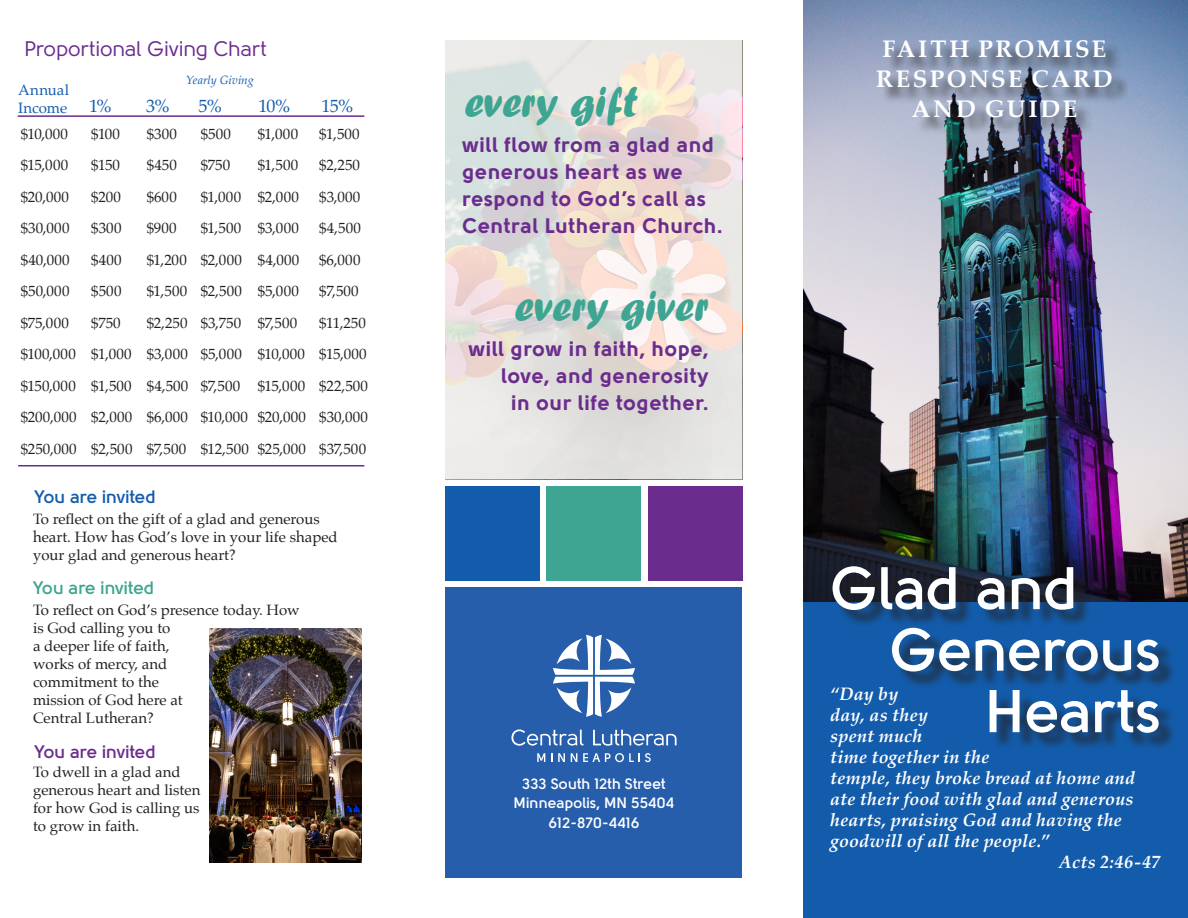
<style>
.page{position:relative;width:1188px;height:918px;background:#fff}
.page>*{position:absolute;margin:0;border:0;box-sizing:border-box;transform-origin:0 0}
.t1{font:700 60px/61.5px "Solomon";letter-spacing:-.015em;color:#fff;text-align:right}
.t2{font:45px "Forte";color:#3da591}
.t3{font:700 24px/30px "Palatino Linotype";letter-spacing:.11em;color:#fff;text-align:center}
.t4{font:900 21px/27px "Solomon";letter-spacing:.025em;color:#6b2d8d}
.t5{font:21px "Solomon";letter-spacing:-.005em;color:#6b2d8d}
.t6{font:italic 700 18px/21px "Palatino Linotype";letter-spacing:.01em;color:#fff}
.t7{font:700 18px "Solomon";letter-spacing:-.005em;color:#6b2d8d}
.t8{font:700 18px "Solomon";letter-spacing:-.005em;color:#3da591}
.t9{font:700 18px "Solomon";letter-spacing:-.005em;color:#135cab}
.t10{font:18px "Palatino Linotype";color:#135cab}
.t11{font:15px "Palatino Linotype";letter-spacing:.015em;color:#231f20}
.t12{font:15px/18px "Palatino";color:#231f20}
.t13{font:700 15px "Solomon";color:#fff}
.t14{font:15px/18px "Palatino Linotype";color:#135cab}
.t15{font:italic 12px "Palatino Linotype";color:#135cab}
</style>
<div class="page">
<img style="left:804px;top:0;width:384px;height:602px">
<div style="left:804px;top:602px;width:384px;height:316px;background:#135cab"></div>
<svg style="left:446px;top:40px;width:296px;height:439px"></svg>
<div style="left:648px;top:486px;width:94px;height:94px;background:#6b2d8d"></div>
<div style="left:446px;top:486px;width:94px;height:94px;background:#135cab"></div>
<div style="left:446px;top:587px;width:296px;height:291px;background:#275eac"></div>
<svg style="left:511px;top:729px;width:72px;height:17px"></svg>
<svg style="left:593px;top:730px;width:84px;height:16px"></svg>
<svg style="left:553px;top:635px;width:82px;height:82px"></svg>
<svg style="left:537px;top:753px;width:8px;height:9px"></svg>
<svg style="left:551px;top:753px;width:14px;height:9px"></svg>
<svg style="left:571px;top:753px;width:6px;height:9px"></svg>
<svg style="left:583px;top:753px;width:68px;height:9px"></svg>
<div style="left:547px;top:486px;width:94px;height:94px;background:#3da591"></div>
<hr style="left:18px;top:115px;width:346px;height:2px;background:#6b2d8d">
<hr style="left:18px;top:465px;width:346px;height:1px;background:#6b2d8d">
<div style="left:835px;top:569px;width:342px;height:182px;background:#231f20;opacity:.75"></div>
<div style="left:880px;top:42px;width:250px;height:94px;background:#231f20;opacity:.75"></div>
<img style="left:210px;top:628px;width:151px;height:234px">
<p class="t5" style="left:24px;top:38px;width:244px">Proportional Giving Chart</p>
<p class="t14" style="left:18px;top:80px;width:52px">Annual<br>Income</p>
<p class="t15" style="left:186px;top:71px;width:69px">Yearly Giving</p>
<p class="t10" style="left:89px;top:93px;width:24px">1%</p>
<p class="t10" style="left:146px;top:93px;width:25px">3%</p>
<p class="t10" style="left:199px;top:93px;width:25px">5%</p>
<p class="t10" style="left:259px;top:93px;width:33px">10%</p>
<p class="t10" style="left:322px;top:93px;width:33px">15%</p>
<p class="t11" style="left:21px;top:123px;width:49px">$10,000</p>
<p class="t11" style="left:91px;top:123px;width:30px">$100</p>
<p class="t11" style="left:147px;top:123px;width:32px">$300</p>
<p class="t11" style="left:201px;top:123px;width:32px">$500</p>
<p class="t11" style="left:258px;top:123px;width:42px">$1,000</p>
<p class="t11" style="left:319px;top:123px;width:42px">$1,500</p>
<p class="t11" style="left:21px;top:154px;width:49px">$15,000</p>
<p class="t11" style="left:91px;top:154px;width:30px">$150</p>
<p class="t11" style="left:147px;top:154px;width:32px">$450</p>
<p class="t11" style="left:201px;top:154px;width:31px">$750</p>
<p class="t11" style="left:258px;top:154px;width:42px">$1,500</p>
<p class="t11" style="left:319px;top:154px;width:42px">$2,250</p>
<p class="t11" style="left:21px;top:186px;width:50px">$20,000</p>
<p class="t11" style="left:91px;top:186px;width:31px">$200</p>
<p class="t11" style="left:147px;top:186px;width:32px">$600</p>
<p class="t11" style="left:201px;top:186px;width:100px">$1,000 $2,000</p>
<p class="t11" style="left:319px;top:186px;width:43px">$3,000</p>
<p class="t11" style="left:21px;top:217px;width:50px">$30,000</p>
<p class="t11" style="left:91px;top:217px;width:32px">$300</p>
<p class="t11" style="left:147px;top:217px;width:31px">$900</p>
<p class="t11" style="left:201px;top:217px;width:100px">$1,500 $3,000</p>
<p class="t11" style="left:319px;top:217px;width:43px">$4,500</p>
<p class="t11" style="left:21px;top:249px;width:50px">$40,000</p>
<p class="t11" style="left:91px;top:249px;width:32px">$400</p>
<p class="t11" style="left:147px;top:249px;width:154px">$1,200 $2,000 $4,000</p>
<p class="t11" style="left:319px;top:249px;width:43px">$6,000</p>
<p class="t11" style="left:21px;top:280px;width:50px">$50,000</p>
<p class="t11" style="left:91px;top:280px;width:32px">$500</p>
<p class="t11" style="left:147px;top:280px;width:154px">$1,500 $2,500 $5,000</p>
<p class="t11" style="left:319px;top:280px;width:41px">$7,500</p>
<p class="t11" style="left:21px;top:312px;width:50px">$75,000</p>
<p class="t11" style="left:91px;top:312px;width:31px">$750</p>
<p class="t11" style="left:147px;top:312px;width:152px">$2,250 $3,750 $7,500</p>
<p class="t11" style="left:319px;top:312px;width:48px">$11,250</p>
<p class="t11" style="left:21px;top:343px;width:348px">$100,000 $1,000 $3,000 $5,000 $10,000 $15,000</p>
<p class="t11" style="left:21px;top:375px;width:349px">$150,000 $1,500 $4,500 $7,500 $15,000 $22,500</p>
<p class="t11" style="left:21px;top:406px;width:349px">$200,000 $2,000 $6,000 $10,000 $20,000 $30,000</p>
<p class="t11" style="left:21px;top:438px;width:347px">$250,000 $2,500 $7,500 $12,500 $25,000 $37,500</p>
<p class="t9" style="left:34px;top:487px;width:123px">You are invited</p>
<p class="t12" style="left:33px;top:510px;width:306px">To reflect on the gift of a glad and generous heart. How has God’s love in your life shaped your glad and generous heart?</p>
<p class="t12" style="left:33px;top:600px;width:268px">To reflect on God’s presence today. How is God calling you to<br>a deeper life of faith,<br>works of mercy, and<br>commitment to the<br>mission of God here at<br>Central Lutheran?</p>
<p class="t8" style="left:33px;top:577px;width:123px">You are invited</p>
<p class="t7" style="left:34px;top:741px;width:123px">You are invited</p>
<p class="t12" style="left:33px;top:763px;width:169px">To dwell in a glad and generous heart and listen for how God is calling us to grow in faith.</p>
<p class="t2" style="left:464px;top:76px;width:175px">every gift</p>
<p class="t4" style="left:462px;top:131px;width:262px">will flow from a glad and generous heart as we respond to God’s call as<br>Central Lutheran Church.</p>
<p class="t2" style="left:515px;top:280px;width:196px">every giver</p>
<p class="t4" style="left:469px;top:335px;width:241px;text-align:right">will grow in faith, hope, love, and generosity<br>in our life together.</p>
<p class="t13" style="left:522px;top:775px;width:145px">333 South 12th Street</p>
<p class="t13" style="left:514px;top:794px;width:162px">Minneapolis, MN 55404</p>
<p class="t13" style="left:548px;top:814px;width:93px">612-870-4416</p>
<p class="t3" style="left:882px;top:33px;width:226px">FAITH PROMISE</p>
<p class="t3" style="left:876px;top:63px;width:238px">RESPONSE CARD<br>AND GUIDE</p>
<p class="t1" style="left:830px;top:557px;width:250px">Glad and</p>
<p class="t1" style="left:890px;top:619px;width:273px">Generous<br>Hearts</p>
<p class="t6" style="left:830px;top:682px;width:306px">“Day by<br>day, as they<br>spent much<br>time together in the<br>temple, they broke bread at home and ate their food with glad and generous hearts, praising God and having the goodwill of all the people.”</p>
<p class="t6" style="left:1059px;top:850px;width:103px">Acts 2:46-47</p>
</div>
